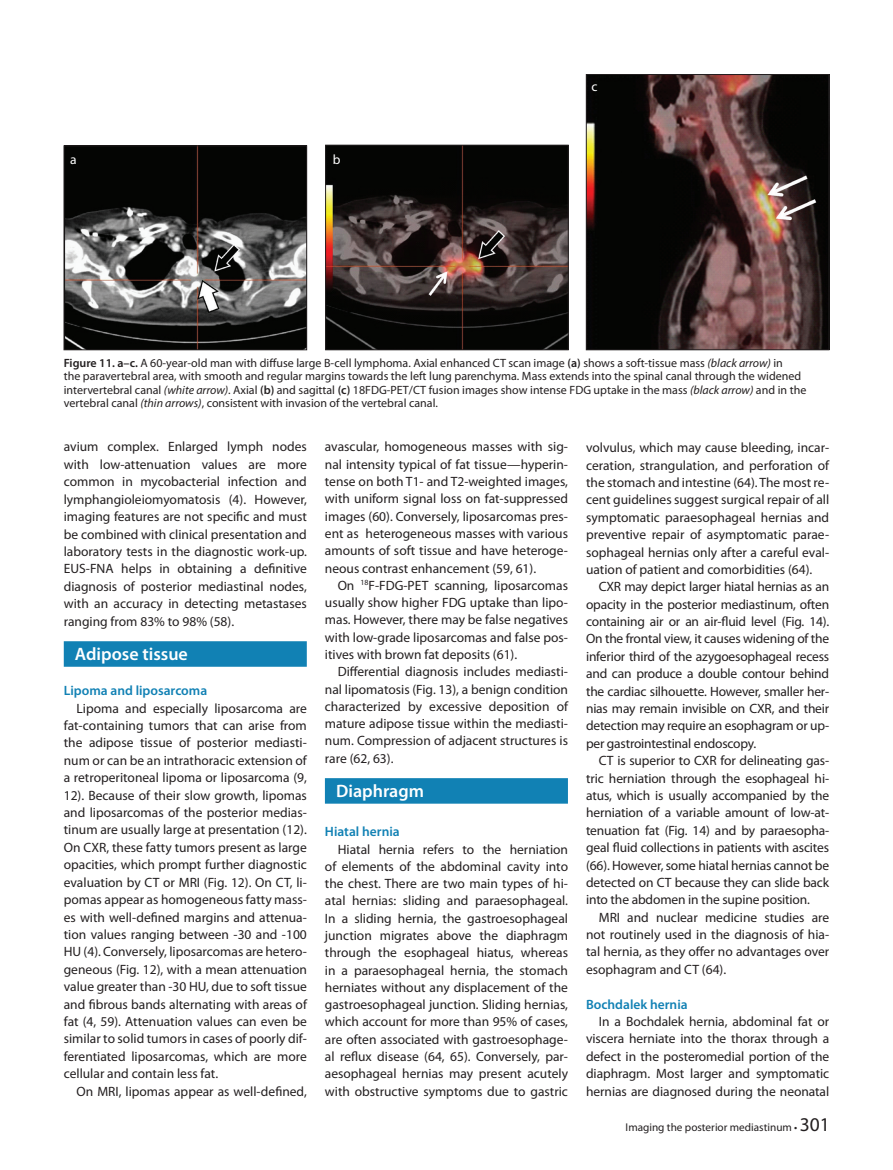
<style>
.page{position:relative;width:893px;height:1170px;background:#fff}
.page>*{position:absolute;margin:0;border:0;box-sizing:border-box;transform-origin:0 0}
.t1{font:600 18px "Myriad Pro";color:#fff}
.t2{font:13.5px/17.4px "Myriad Pro";color:#231f20;text-align:justify}
.t3{font:600 13.5px "Myriad Pro";color:#1181b4}
.t4{font:13.5px "Myriad Pro";color:#fff}
.t5{font:12px/13.5px "Myriad Pro";color:#231f20}
.t6{font:11.25px "Myriad Pro";color:#231f20}
.s1{font-weight:600}
.s2{font-style:italic}
.s3{font-size:19.5px}
</style>
<div class="page">
<div style="left:64px;top:641px;width:243px;height:25px;background:#1181b4"></div>
<div style="left:325px;top:778px;width:243px;height:25px;background:#1181b4"></div>
<img style="left:66px;top:148px;width:239px;height:200px">
<div style="left:64px;top:146px;width:243px;height:204px;border:1px solid #231f20"></div>
<img style="left:327px;top:147px;width:239px;height:201px">
<div style="left:325px;top:145px;width:243px;height:205px;border:1px solid #231f20"></div>
<img style="left:588px;top:76px;width:239px;height:272px">
<div style="left:586px;top:74px;width:243px;height:276px;border:1px solid #231f20"></div>
<p class="t4" style="left:70px;top:151px;width:8px">a</p>
<p class="t4" style="left:333px;top:151px;width:9px">b</p>
<p class="t4" style="left:591px;top:78px;width:8px">c</p>
<p class="t5" style="left:64px;top:356px;width:744px"><span class="s1">Figure 11. a–c.</span> A 60-year-old man with diffuse large B-cell lymphoma. Axial enhanced CT scan image <span class="s1">(a)</span> shows a soft-tissue mass <span class="s2">(black arrow)</span> in<br>the paravertebral area, with smooth and regular margins towards the left lung parenchyma. Mass extends into the spinal canal through the widened intervertebral canal <span class="s2">(white arrow)</span>. Axial <span class="s1">(b)</span> and sagittal <span class="s1">(c)</span> 18FDG-PET/CT fusion images show intense FDG uptake in the mass <span class="s2">(black arrow)</span> and in the vertebral canal <span class="s2">(thin arrows)</span>, consistent with invasion of the vertebral canal.</p>
<p class="t2" style="left:64px;top:438px;width:245px">avium complex. Enlarged lymph nodes with low-attenuation values are more common in mycobacterial infection and lymphangioleiomyomatosis (4). However, imaging features are not specific and must be combined with clinical presentation and laboratory tests in the diagnostic work-up.<br>EUS-FNA helps in obtaining a definitive diagnosis of posterior mediastinal nodes, with an accuracy in detecting metastases ranging from 83% to 98% (58).</p>
<h1 class="t1" style="left:75px;top:642px;width:114px">Adipose tissue</h1>
<p class="t3" style="left:64px;top:682px;width:145px">Lipoma and liposarcoma</p>
<p class="t2" style="left:64px;top:699px;width:245px;text-indent:13px">Lipoma and especially liposarcoma are fat-containing tumors that can arise from the adipose tissue of posterior mediasti&shy;num or can be an intrathoracic extension of a retroperitoneal lipoma or liposarcoma (9, 12). Because of their slow growth, lipomas and liposarcomas of the posterior medias&shy;tinum are usually large at presentation (12).<br>On CXR, these fatty tumors present as large opacities, which prompt further diagnostic evaluation by CT or MRI (Fig. 12). On CT, li&shy;pomas appear as homogeneous fatty mass&shy;es with well-defined margins and attenua&shy;tion values ranging between -30 and -100<br>HU (4). Conversely, liposarcomas are hetero&shy;geneous (Fig. 12), with a mean attenuation value greater than -30 HU, due to soft tissue and fibrous bands alternating with areas of fat (4, 59). Attenuation values can even be similar to solid tumors in cases of poorly dif&shy;ferentiated liposarcomas, which are more cellular and contain less fat.</p>
<p class="t2" style="left:77px;top:1081px;width:232px">On MRI, lipomas appear as well-defined,</p>
<p class="t2" style="left:325px;top:438px;width:245px">avascular, homogeneous masses with sig&shy;nal intensity typical of fat tissue—hyperin&shy;tense on both T1- and T2-weighted images, with uniform signal loss on fat-suppressed images (60). Conversely, liposarcomas pres&shy;ent as heterogeneous masses with various amounts of soft tissue and have heteroge&shy;neous contrast enhancement (59, 61).</p>
<p class="t2" style="left:325px;top:576px;width:245px;text-indent:13px">On <sup>18</sup>F-FDG-PET scanning, liposarcomas usually show higher FDG uptake than lipo&shy;mas. However, there may be false negatives with low-grade liposarcomas and false pos&shy;itives with brown fat deposits (61).</p>
<p class="t2" style="left:325px;top:662px;width:245px;text-indent:13px">Differential diagnosis includes mediasti&shy;nal lipomatosis (Fig. 13), a benign condition characterized by excessive deposition of mature adipose tissue within the mediasti&shy;num. Compression of adjacent structures is rare (62, 63).</p>
<h1 class="t1" style="left:336px;top:779px;width:89px">Diaphragm</h1>
<p class="t3" style="left:325px;top:823px;width:76px">Hiatal hernia</p>
<p class="t2" style="left:325px;top:840px;width:245px;text-indent:13px">Hiatal hernia refers to the herniation of elements of the abdominal cavity into the chest. There are two main types of hi&shy;atal hernias: sliding and paraesophageal.<br>In a sliding hernia, the gastroesophageal junction migrates above the diaphragm through the esophageal hiatus, whereas in a paraesophageal hernia, the stomach herniates without any displacement of the gastroesophageal junction. Sliding hernias, which account for more than 95% of cases, are often associated with gastroesophage&shy;al reflux disease (64, 65). Conversely, par&shy;aesophageal hernias may present acutely with obstructive symptoms due to gastric</p>
<p class="t2" style="left:586px;top:438px;width:245px">volvulus, which may cause bleeding, incar&shy;ceration, strangulation, and perforation of the stomach and intestine (64). The most re&shy;cent guidelines suggest surgical repair of all symptomatic paraesophageal hernias and preventive repair of asymptomatic parae&shy;sophageal hernias only after a careful eval&shy;uation of patient and comorbidities (64).</p>
<p class="t2" style="left:586px;top:578px;width:245px;text-indent:13px">CXR may depict larger hiatal hernias as an opacity in the posterior mediastinum, often containing air or an air-fluid level (Fig. 14).<br>On the frontal view, it causes widening of the inferior third of the azygoesophageal recess and can produce a double contour behind the cardiac silhouette. However, smaller her&shy;nias may remain invisible on CXR, and their detection may require an esophagram or up&shy;per gastrointestinal endoscopy.</p>
<p class="t2" style="left:586px;top:751px;width:245px;text-indent:13px">CT is superior to CXR for delineating gas&shy;tric herniation through the esophageal hi&shy;atus, which is usually accompanied by the herniation of a variable amount of low-at&shy;tenuation fat (Fig. 14) and by paraesopha&shy;geal fluid collections in patients with ascites (66). However, some hiatal hernias cannot be detected on CT because they can slide back into the abdomen in the supine position.</p>
<p class="t2" style="left:586px;top:908px;width:245px;text-indent:13px">MRI and nuclear medicine studies are not routinely used in the diagnosis of hia&shy;tal hernia, as they offer no advantages over esophagram and CT (64).</p>
<p class="t3" style="left:586px;top:995px;width:103px">Bochdalek hernia</p>
<p class="t2" style="left:586px;top:1012px;width:245px;text-indent:13px">In a Bochdalek hernia, abdominal fat or viscera herniate into the thorax through a defect in the posteromedial portion of the diaphragm. Most larger and symptomatic hernias are diagnosed during the neonatal</p>
<p class="t6" style="left:626px;top:1120px;width:206px">Imaging the posterior mediastinum • <span class="s3">301</span></p>
</div>
